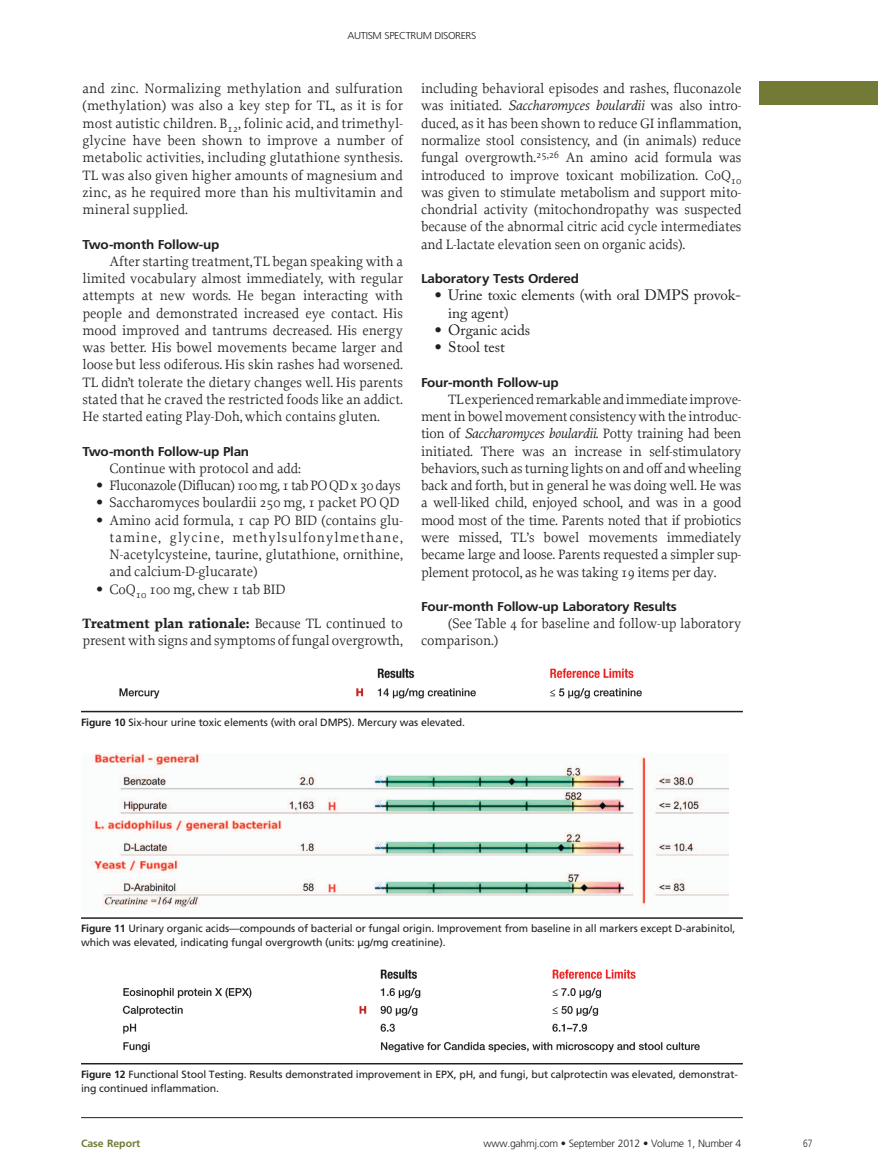
<style>
.page{position:relative;width:878px;height:1175px;background:#fff}
.page>*{position:absolute;margin:0;border:0;box-sizing:border-box;transform-origin:0 0}
.t1{font:15px/17.2px "Adobe Caslon Pro";color:#231f20}
.t2{font:14.25px/17.2px "Proforma";letter-spacing:-.005em;color:#231f20;text-align:justify}
.t3{font:14.25px "Proforma";letter-spacing:-.035em;color:#231f20}
.t4{font:700 12.9px "Frutiger AACN";letter-spacing:-.02em;color:#231f20;scale:1.05 1}
.t5{font:10.5px/13.5px "Frutiger AACN";letter-spacing:-.01em;color:#231f20}
.t6{font:300 10.5px "Frutiger AACN";letter-spacing:-.025em;color:#231f20}
.t7{font:700 10.5px "Frutiger AACN";color:#737a36}
.t8{font:300 10.5px "Frutiger AACN";letter-spacing:-.025em;color:#231f20;scale:.8 1}
.t9{font:300 10.05px "Frutiger AACN";color:#231f20;scale:1.05 1}
.s1{font-family:"Frutiger AACN"}
.s2{font-weight:700}
.s3{font-style:italic}
</style>
<div class="page">
<hr style="left:81px;top:1117px;width:661px;height:1px;background:#231f20">
<hr style="left:81px;top:711px;width:661px;height:1px;background:#231f20">
<img style="left:119px;top:668px;width:523px;height:31px">
<hr style="left:81px;top:917px;width:661px;height:1px;background:#231f20">
<img style="left:90px;top:753px;width:638px;height:155px">
<hr style="left:81px;top:1063px;width:661px;height:1px;background:#231f20">
<img style="left:122px;top:969px;width:578px;height:84px">
<div style="left:759px;top:81px;width:119px;height:23px;background:#737a36"></div>
<p class="t9" style="left:347px;top:30px;width:13px">Autism</p>
<p class="t9" style="left:384px;top:30px;width:7px">spectrum</p>
<p class="t9" style="left:434px;top:30px;width:6px">disorers</p>
<p class="t2" style="left:82px;top:80px;width:322px">and zinc. Normalizing methylation and sulfuration (methylation) was also a key step for TL, as it is for most autistic children. B<sub>12</sub>, folinic acid, and trimethyl&shy;glycine have been shown to improve a number of metabolic activities, including glutathione synthesis.<br>TL was also given higher amounts of magnesium and zinc, as he required more than his multivitamin and mineral supplied.</p>
<p class="t4" style="left:82px;top:236px;width:132px">Two-month Follow-up</p>
<p class="t2" style="left:82px;top:252px;width:322px;text-indent:27px">After starting treatment, TL began speaking with a limited vocabulary almost immediately, with regular attempts at new words. He began interacting with people and demonstrated increased eye contact. His mood improved and tantrums decreased. His energy was better. His bowel movements became larger and loose but less odiferous. His skin rashes had worsened.<br>TL didn’t tolerate the dietary changes well. His parents stated that he craved the restricted foods like an addict.<br>He started eating Play-Doh, which contains gluten.</p>
<p class="t4" style="left:82px;top:443px;width:160px">Two-month Follow-up Plan</p>
<p class="t2" style="left:110px;top:459px;width:193px">Continue with protocol and add:</p>
<p class="t3" style="left:96px;top:477px;width:306px"><span class="s1">•</span> Fluconazole (Diflucan) 100 mg, 1 tab PO QD x 30 days</p>
<p class="t2" style="left:96px;top:494px;width:305px"><span class="s1">•</span> Saccharomyces boulardii 250 mg, 1 packet PO QD</p>
<p class="t2" style="left:110px;top:511px;width:295px;text-indent:-13px"><span class="s1">•</span> Amino acid formula, 1 cap PO BID (contains glu&shy;tamine, glycine, methylsulfonylmethane, N-acetylcysteine, taurine, glutathione, ornithine, and calcium-D-glucarate)</p>
<p class="t2" style="left:96px;top:580px;width:191px"><span class="s1">•</span> CoQ<sub>10</sub> 100 mg, chew 1 tab BID</p>
<p class="t2" style="left:83px;top:614px;width:322px"><span class="s2">Treatment plan rationale:</span> Because TL continued to present with signs and symptoms of fungal overgrowth,</p>
<p class="t2" style="left:421px;top:80px;width:322px">including behavioral episodes and rashes, fluconazole was initiated. <span class="s3">Saccharomyces boulardii</span> was also intro&shy;duced, as it has been shown to reduce GI inflammation, normalize stool consistency, and (in animals) reduce fungal overgrowth.<sup>25,26</sup> An amino acid formula was introduced to improve toxicant mobilization. CoQ<sub>10 </sub>was given to stimulate metabolism and support mito&shy;chondrial activity (mitochondropathy was suspected because of the abnormal citric acid cycle intermediates and L-lactate elevation seen on organic acids).</p>
<p class="t4" style="left:421px;top:271px;width:152px">Laboratory Tests Ordered</p>
<p class="t1" style="left:448px;top:286px;width:295px;text-indent:-14px"><span class="s1">•</span> Urine toxic elements (with oral DMPS provok&shy;ing agent)</p>
<p class="t1" style="left:434px;top:321px;width:97px"><span class="s1">•</span> Organic acids</p>
<p class="t1" style="left:434px;top:338px;width:72px"><span class="s1">•</span> Stool test</p>
<p class="t4" style="left:421px;top:374px;width:132px">Four-month Follow-up</p>
<p class="t2" style="left:421px;top:390px;width:322px;text-indent:27px">TL experienced remarkable and immediate improve&shy;ment in bowel movement consistency with the introduc&shy;tion of <span class="s3">Saccharomyces boulardii</span>. Potty training had been initiated. There was an increase in self-stimulatory behaviors, such as turning lights on and off and wheeling back and forth, but in general he was doing well. He was a well-liked child, enjoyed school, and was in a good mood most of the time. Parents noted that if probiotics were missed, TL’s bowel movements immediately became large and loose. Parents requested a simpler sup&shy;plement protocol, as he was taking 19 items per day.</p>
<p class="t4" style="left:421px;top:599px;width:245px">Four-month Follow-up Laboratory Results</p>
<p class="t2" style="left:421px;top:614px;width:322px;text-indent:27px">(See Table 4 for baseline and follow-up laboratory comparison.)</p>
<p class="t5" style="left:81px;top:715px;width:385px"><span class="s2">Figure 10</span> Six-hour urine toxic elements (with oral DMPS). Mercury was elevated.</p>
<p class="t5" style="left:81px;top:921px;width:656px"><span class="s2">Figure 11</span> Urinary organic acids—compounds of bacterial or fungal origin. Improvement from baseline in all markers except D-arabinitol, which was elevated, indicating fungal overgrowth (units: µg/mg creatinine).</p>
<p class="t5" style="left:81px;top:1067px;width:658px"><span class="s2">Figure 12</span> Functional Stool Testing. Results demonstrated improvement in EPX, pH, and fungi, but calprotectin was elevated, demonstrat&shy;ing continued inflammation.</p>
<p class="t7" style="left:81px;top:1136px;width:61px">Case Report</p>
<p class="t6" style="left:483px;top:1137px;width:259px">www.gahmj.com • September 2012 • Volume 1, Number 4</p>
<p class="t8" style="left:803px;top:1137px;width:13px">67</p>
</div>
